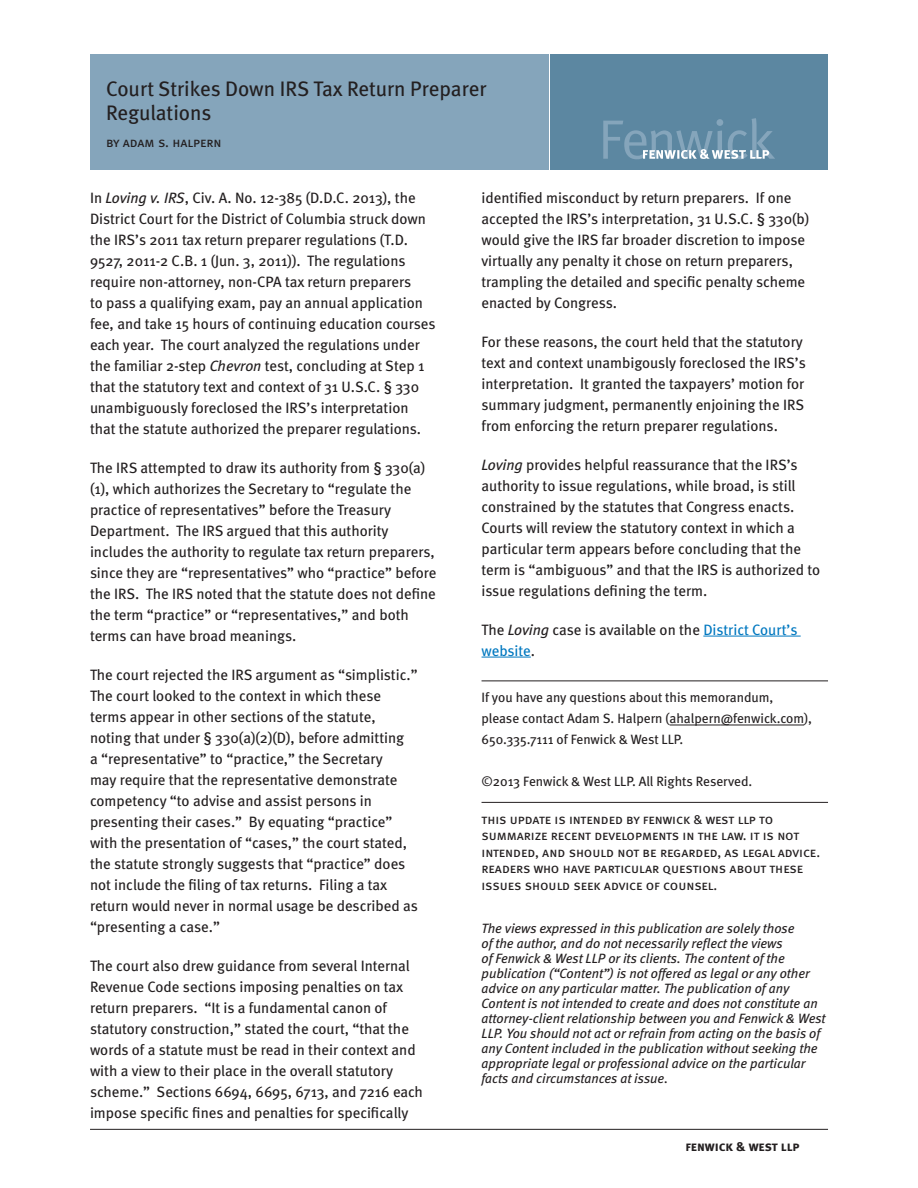
<style>
.page{position:relative;width:918px;height:1188px;background:#fff}
.page>*{position:absolute;margin:0;border:0;box-sizing:border-box;transform-origin:0 0}
.Body_Text{font:21px/24px "Meta";color:#231f20}
.Body_Text-2{font:15px/21px "Meta";color:#231f20}
.t1{font:italic 13.5px/15px "Meta";color:#231f20}
.footer-right{font:13.5px/16.5px "Meta Book Caps";letter-spacing:-.005em;color:#231f20}
.CM14{font:13.5px/21px "Meta";color:#231f20}
.body_text{font:13.5px "Meta";color:#231f20}
.t2{font:13.5px "Meta Bold Caps";letter-spacing:-.005em;color:#231f20}
.Body_Text-3{font:13.5px "Meta Book Caps";color:#231f20}
.s1{font-style:italic}
.s2{color:#0078c0}
</style>
<div class="page">
<hr style="left:90px;top:1129px;width:738px;height:1px;background:#231f20">
<hr style="left:703px;top:636px;width:98px;height:1px;background:#0078c0">
<hr style="left:482px;top:657px;width:49px;height:1px;background:#0078c0">
<hr style="left:482px;top:681px;width:346px;height:1px;background:#231f20">
<hr style="left:670px;top:725px;width:51px;height:1px;background:#231f20">
<hr style="left:721px;top:725px;width:83px;height:1px;background:#231f20">
<hr style="left:482px;top:802px;width:346px;height:1px;background:#231f20">
<div style="left:550px;top:54px;width:278px;height:116px;background:#5c87a1"></div>
<div style="left:90px;top:54px;width:459px;height:116px;background:#85a5bb"></div>
<svg style="left:603px;top:118px;width:172px;height:41px"></svg>
<p class="Body_Text" style="left:106px;top:76px;width:382px">Court Strikes Down IRS Tax Return Preparer<br>Regulations</p>
<p class="Body_Text-3" style="left:106px;top:134px;width:117px">by adam s. halpern</p>
<p class="Body_Text-2" style="left:90px;top:187px;width:347px">In <span class="s1">Loving v. IRS</span>, Civ. A. No. 12-385 (D.D.C. 2013), the District Court for the District of Columbia struck down the IRS’s 2011 tax return preparer regulations (T.D.<br>9527, 2011-2 C.B. 1 (Jun. 3, 2011)). The regulations require non-attorney, non-CPA tax return preparers<br>to pass a qualifying exam, pay an annual application fee, and take 15 hours of continuing education courses each year. The court analyzed the regulations under the familiar 2-step <span class="s1">Chevron</span> test, concluding at Step 1 that the statutory text and context of 31 U.S.C. § 330 unambiguously foreclosed the IRS’s interpretation that the statute authorized the preparer regulations.</p>
<p class="Body_Text-2" style="left:90px;top:457px;width:348px">The IRS attempted to draw its authority from § 330(a) (1), which authorizes the Secretary to “regulate the practice of representatives” before the Treasury Department. The IRS argued that this authority includes the authority to regulate tax return preparers, since they are “representatives” who “practice” before the IRS. The IRS noted that the statute does not define the term “practice” or “representatives,” and both terms can have broad meanings.</p>
<p class="Body_Text-2" style="left:90px;top:664px;width:329px">The court rejected the IRS argument as “simplistic.” The court looked to the context in which these terms appear in other sections of the statute, noting that under § 330(a)(2)(D), before admitting<br>a “representative” to “practice,” the Secretary<br>may require that the representative demonstrate competency “to advise and assist persons in presenting their cases.” By equating “practice” with the presentation of “cases,” the court stated, the statute strongly suggests that “practice” does not include the filing of tax returns. Filing a tax return would never in normal usage be described as “presenting a case.”</p>
<p class="Body_Text-2" style="left:90px;top:955px;width:334px">The court also drew guidance from several Internal Revenue Code sections imposing penalties on tax return preparers. “It is a fundamental canon of statutory construction,” stated the court, “that the words of a statute must be read in their context and with a view to their place in the overall statutory scheme.” Sections 6694, 6695, 6713, and 7216 each impose specific fines and penalties for specifically</p>
<p class="Body_Text-2" style="left:482px;top:187px;width:329px">identified misconduct by return preparers. If one accepted the IRS’s interpretation, 31 U.S.C. § 330(b) would give the IRS far broader discretion to impose virtually any penalty it chose on return preparers, trampling the detailed and specific penalty scheme enacted by Congress.</p>
<p class="Body_Text-2" style="left:482px;top:331px;width:326px">For these reasons, the court held that the statutory text and context unambigously foreclosed the IRS’s interpretation. It granted the taxpayers’ motion for summary judgment, permanently enjoining the IRS from enforcing the return preparer regulations.</p>
<p class="Body_Text-2" style="left:482px;top:454px;width:340px"><span class="s1">Loving</span> provides helpful reassurance that the IRS’s authority to issue regulations, while broad, is still constrained by the statutes that Congress enacts.<br>Courts will review the statutory context in which a particular term appears before concluding that the term is “ambiguous” and that the IRS is authorized to issue regulations defining the term.</p>
<p class="Body_Text-2" style="left:482px;top:619px;width:317px">The <span class="s1">Loving</span> case is available on the <span class="s2">District Court’s website</span>.</p>
<p class="CM14" style="left:482px;top:687px;width:332px">If you have any questions about this memorandum, please contact Adam S. Halpern (ahalpern@fenwick.com),<br>650.335.7111 of Fenwick &amp; West LLP.</p>
<p class="body_text" style="left:482px;top:773px;width:272px">©2013 Fenwick &amp; West LLP. All Rights Reserved.</p>
<p class="footer-right" style="left:482px;top:810px;width:340px">this update is intended by fenwick &amp; west llp to summarize recent developments in the law. it is not intended, and should not be regarded, as legal advice. readers who have particular questions about these issues should seek advice of counsel.</p>
<p class="t1" style="left:482px;top:921px;width:346px">The views expressed in this publication are solely those<br>of the author, and do not necessarily reflect the views<br>of Fenwick &amp; West LLP or its clients. The content of the publication (“Content”) is not offered as legal or any other advice on any particular matter. The publication of any Content is not intended to create and does not constitute an attorney-client relationship between you and Fenwick &amp; West LLP. You should not act or refrain from acting on the basis of any Content included in the publication without seeking the appropriate legal or professional advice on the particular facts and circumstances at issue.</p>
<p class="t2" style="left:685px;top:1138px;width:116px">fenwick &amp; west llp</p>
</div>
